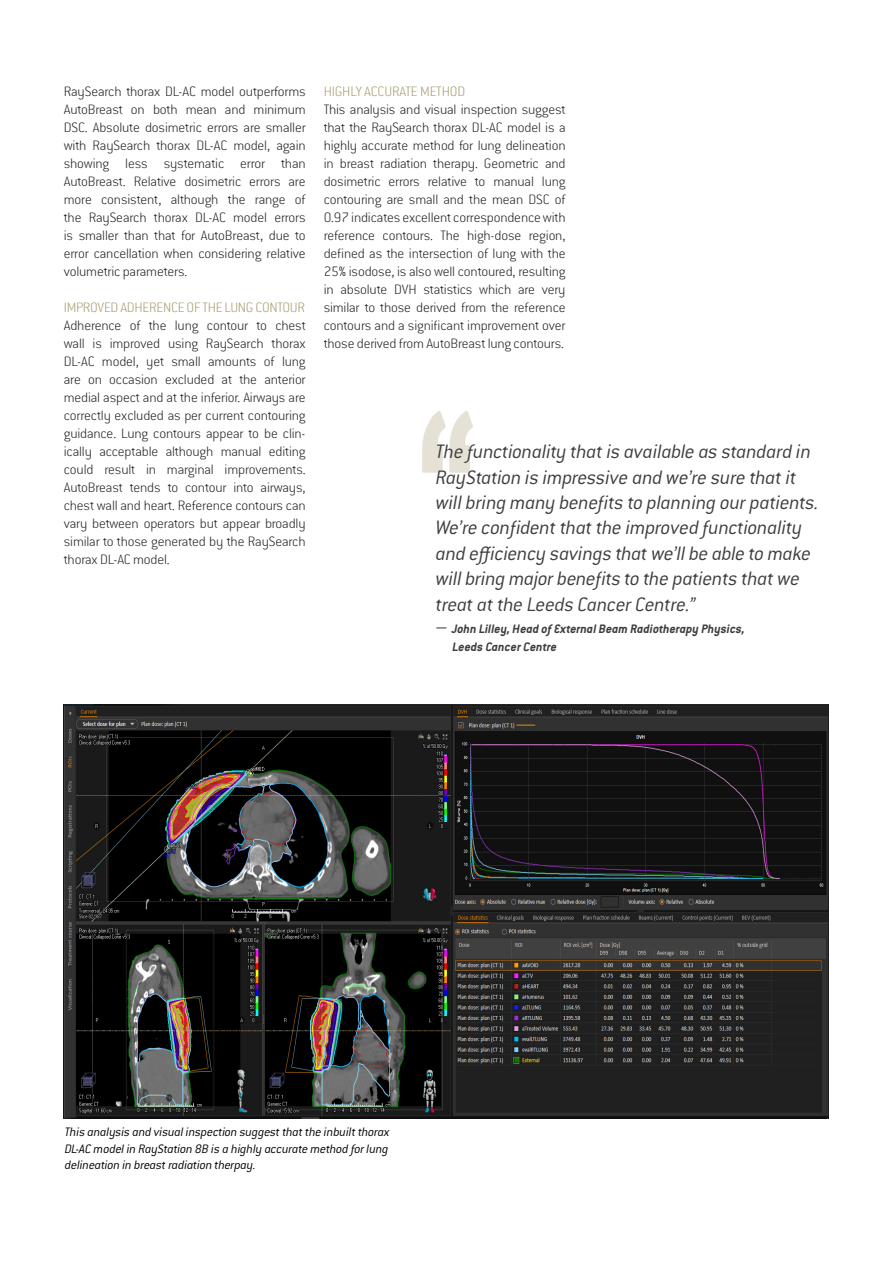
<style>
.page{position:relative;width:893px;height:1263px;background:#fff}
.page>*{position:absolute;margin:0;border:0;box-sizing:border-box;transform-origin:0 0}
.Citat{font:italic 300 21.45px/25.3px "Conduit ITC Pro";letter-spacing:-.015em;color:#3e3e3f}
.Bröd{font:200 15px/18px "Conduit ITC Pro";letter-spacing:-.01em;color:#231f20;text-align:justify}
.Bröd-2{font:200 15px "Conduit ITC Pro";letter-spacing:-.02em;color:#a7996e}
.Bildtext_förstasidan{font:italic 300 13.5px/16.5px "Conduit ITC Pro";letter-spacing:-.015em;color:#000;text-align:justify}
.Citat-2{font:italic 700 13.5px/18px "Conduit ITC Pro";color:#3e3e3f}
.s1{font-weight:300;font-size:21.45px}
</style>
<div class="page">
<img style="left:64px;top:704px;width:765px;height:414px">
<svg style="left:422px;top:411px;width:51px;height:62px"></svg>
<p class="Bröd" style="left:64px;top:82px;width:243px">RaySearch thorax DL-AC model outperforms AutoBreast on both mean and minimum DSC. Absolute dosimetric errors are smaller with RaySearch thorax DL-AC model, again showing less systematic error than AutoBreast. Relative dosimetric errors are more consistent, although the range of the RaySearch thorax DL-AC model errors is smaller than that for AutoBreast, due to error cancellation when considering relative volumetric parameters.</p>
<p class="Bröd-2" style="left:64px;top:299px;width:243px">IMPROVED ADHERENCE OF THE LUNG CONTOUR</p>
<p class="Bröd" style="left:64px;top:316px;width:243px">Adherence of the lung contour to chest wall is improved using RaySearch thorax DL-AC model, yet small amounts of lung are on occasion excluded at the anterior medial aspect and at the inferior. Airways are correctly excluded as per current contouring guidance. Lung contours appear to be clin&shy;ically acceptable although manual editing could result in marginal improvements.<br>AutoBreast tends to contour into airways, chest wall and heart. Reference contours can vary between operators but appear broadly similar to those generated by the RaySearch thorax DL-AC model.</p>
<p class="Bröd-2" style="left:324px;top:83px;width:143px">HIGHLY ACCURATE METHOD</p>
<p class="Bröd" style="left:324px;top:100px;width:243px">This analysis and visual inspection suggest that the RaySearch thorax DL-AC model is a highly accurate method for lung delineation in breast radiation therapy. Geometric and dosimetric errors relative to manual lung contouring are small and the mean DSC of 0.97 indicates excellent correspondence with reference contours. The high-dose region, defined as the intersection of lung with the 25% isodose, is also well contoured, resulting in absolute DVH statistics which are very similar to those derived from the reference contours and a significant improvement over those derived from AutoBreast lung contours.</p>
<p class="Citat" style="left:436px;top:439px;width:385px">The functionality that is available as standard in RayStation is impressive and we’re sure that it will bring many benefits to planning our patients.<br>We’re confident that the improved functionality and efficiency savings that we’ll be able to make will bring major benefits to the patients that we treat at the Leeds Cancer Centre.”</p>
<p class="Citat-2" style="left:452px;top:620px;width:294px;text-indent:-17px"><span class="s1">–</span> John Lilley, Head of External Beam Radiotherapy Physics,<br>Leeds Cancer Centre</p>
<p class="Bildtext_förstasidan" style="left:65px;top:1124px;width:326px">This analysis and visual inspection suggest that the inbuilt thorax DL-AC model in RayStation 8B is a highly accurate method for lung delineation in breast radiation therpay.</p>
</div>
